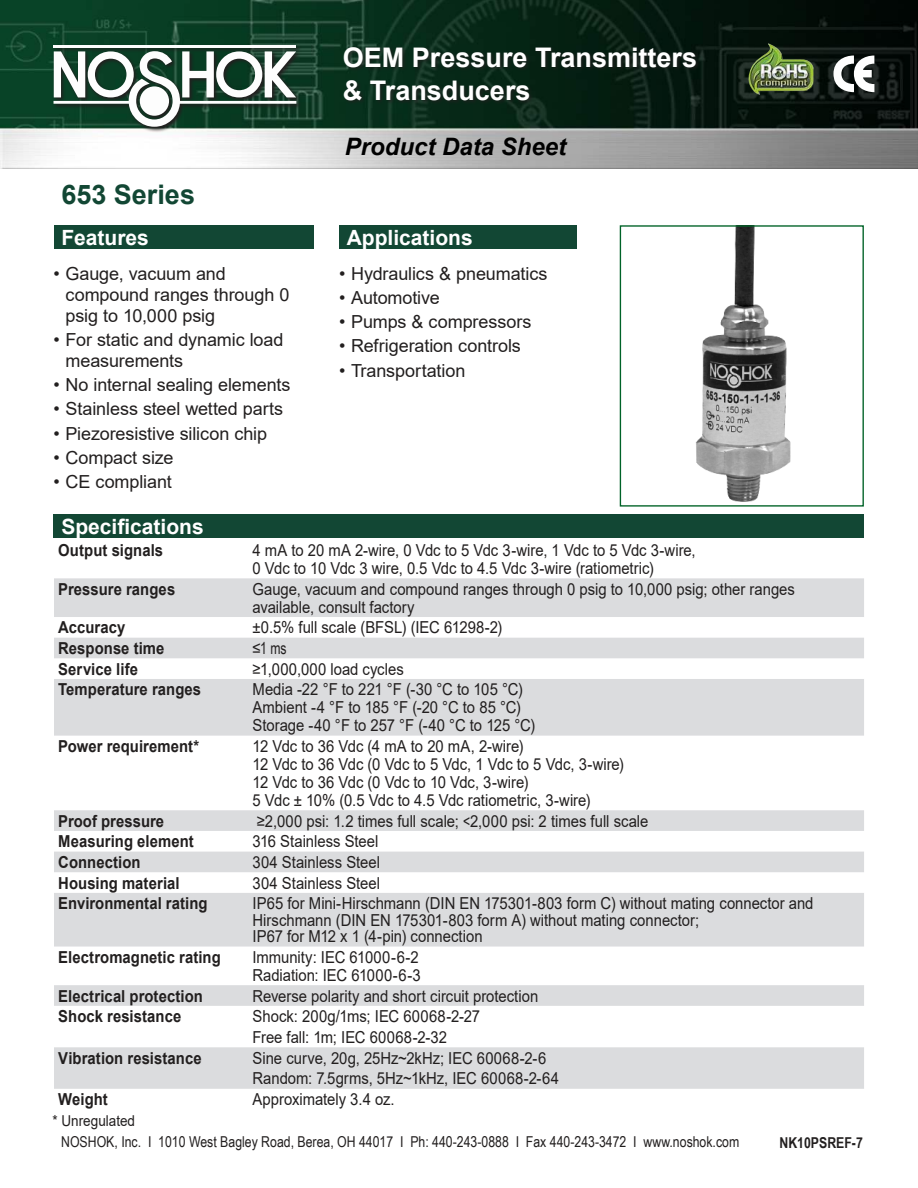
<style>
.page{position:relative;width:918px;height:1188px;background:#fff}
.page>*{position:absolute;margin:0;border:0;box-sizing:border-box;transform-origin:0 0}
.t1{font:700 27px/33px "Arial";color:#fff}
.t2{font:700 27px "Arial";color:#124734}
.t3{font:italic 700 24px "Arial";color:#000}
.t4{font:700 21px "Arial";color:#fff}
.t5{font:18px/21px "Arial";letter-spacing:-.005em;color:#221f1f}
.t6{font:16.5px/18px "Arial";color:#221f1f;scale:.9 1}
.t7{font:700 16.5px "Arial";letter-spacing:.005em;color:#221f1f;scale:.9 1}
.t8{font:16.5px "Arial Narrow";color:#221f1f;scale:.9 1}
.t9{font:15px "Arial Narrow";color:#221f1f}
.t10{font:15px "Arial";color:#221f1f;scale:.9 1}
.t11{font:700 15px "Arial Narrow";color:#221f1f}
.s1{font-family:"Arial Narrow"}
</style>
<div class="page">
<img style="left:696px;top:227px;width:95px;height:275px">
<img style="left:0;top:0;width:918px;height:168px">
<div style="left:343px;top:46px;width:359px;height:59px;background:#221f1f;opacity:.75"></div>
<svg style="left:833px;top:56px;width:41px;height:36px"></svg>
<svg style="left:52px;top:44px;width:250px;height:88px"></svg>
<hr style="left:54px;top:45px;width:242px;height:3px;background:#fdfdfd">
<svg style="left:54px;top:51px;width:242px;height:76px"></svg>
<div style="left:140px;top:86px;width:29px;height:30px;background:#fdfdfd;border-radius:50%"></div>
<svg style="left:54px;top:578px;width:810px;height:511px;fill:#dbdcde"></svg>
<div style="left:54px;top:514px;width:810px;height:24px;background:#124734"></div>
<div style="left:54px;top:225px;width:260px;height:24px;background:#124734"></div>
<div style="left:339px;top:225px;width:237px;height:24px;background:#124734"></div>
<div style="left:620px;top:225px;width:244px;height:282px;border:1px solid #006227"></div>
<img style="left:748px;top:43px;width:66px;height:52px">
<h1 class="t1" style="left:343px;top:43px;width:356px">OEM Pressure Transmitters &amp; Transducers</h1>
<h1 class="t2" style="left:61px;top:184px;width:135px">653 Series</h1>
<h2 class="t3" style="left:345px;top:132px;width:223px">Product Data Sheet</h2>
<p class="t4" style="left:61px;top:229px;width:89px">Features</p>
<p class="t4" style="left:347px;top:229px;width:128px">Applications</p>
<p class="t5" style="left:339px;top:265px;width:210px">• Hydraulics &amp; pneumatics</p>
<p class="t5" style="left:339px;top:289px;width:102px">• Automotive</p>
<p class="t5" style="left:339px;top:313px;width:194px">• Pumps &amp; compressors</p>
<p class="t5" style="left:339px;top:337px;width:183px">• Refrigeration controls</p>
<p class="t5" style="left:339px;top:362px;width:128px">• Transportation</p>
<p class="t5" style="left:66px;top:265px;width:225px;text-indent:-12px">• Gauge, vacuum and compound ranges through 0 psig to 10,000 psig</p>
<p class="t5" style="left:66px;top:331px;width:219px;text-indent:-12px">• For static and dynamic load measurements</p>
<p class="t5" style="left:54px;top:376px;width:238px">• No internal sealing elements</p>
<p class="t5" style="left:54px;top:400px;width:231px">• Stainless steel wetted parts</p>
<p class="t5" style="left:54px;top:425px;width:215px">• Piezoresistive silicon chip</p>
<p class="t5" style="left:54px;top:449px;width:122px">• Compact size</p>
<p class="t5" style="left:54px;top:473px;width:120px">• CE compliant</p>
<p class="t4" style="left:61px;top:511px;width:144px">Speci昀椀cations</p>
<p class="t7" style="left:58px;top:544px;width:118px">Output signals</p>
<p class="t6" style="left:253px;top:543px;width:494px">4 mA to 20 mA 2-wire, 0 Vdc to 5 Vdc 3-wire, 1 Vdc to 5 Vdc 3-wire,<br>0 Vdc to 10 Vdc 3 wire, 0.5 Vdc to 4.5 Vdc 3-wire (ratiometric)</p>
<p class="t7" style="left:58px;top:583px;width:131px">Pressure ranges</p>
<p class="t6" style="left:253px;top:581px;width:604px">Gauge, vacuum and compound ranges through 0 psig to 10,000 psig; other ranges available, consult factory</p>
<p class="t7" style="left:58px;top:621px;width:76px">Accuracy</p>
<p class="t6" style="left:253px;top:620px;width:279px">±0.5% full scale (BFSL) (IEC 61298-2)</p>
<p class="t7" style="left:58px;top:642px;width:120px">Response time</p>
<p class="t8" style="left:253px;top:636px;width:39px">≤1 ms</p>
<p class="t7" style="left:58px;top:663px;width:90px">Service life</p>
<p class="t6" style="left:253px;top:661px;width:170px"><span class="s1">≥</span>1,000,000 load cycles</p>
<p class="t7" style="left:58px;top:683px;width:160px">Temperature ranges</p>
<p class="t6" style="left:253px;top:682px;width:316px">Media -22 °F to 221 °F (-30 °C to 105 °C)<br>Ambient -4 °F to 185 °F (-20 °C to 85 °C)<br>Storage -40 °F to 257 °F (-40 °C to 125 °C)</p>
<p class="t7" style="left:58px;top:740px;width:158px">Power requirement*</p>
<p class="t6" style="left:253px;top:739px;width:414px">12 Vdc to 36 Vdc (4 mA to 20 mA, 2-wire)<br>12 Vdc to 36 Vdc (0 Vdc to 5 Vdc, 1 Vdc to 5 Vdc, 3-wire)<br>12 Vdc to 36 Vdc (0 Vdc to 10 Vdc, 3-wire)<br>5 Vdc ± 10% (0.5 Vdc to 4.5 Vdc ratiometric, 3-wire)</p>
<p class="t7" style="left:58px;top:815px;width:119px">Proof pressure</p>
<p class="t6" style="left:257px;top:813px;width:437px"><span class="s1">≥</span>2,000 psi: 1.2 times full scale; <span class="s1">&lt;</span>2,000 psi: 2 times full scale</p>
<p class="t7" style="left:58px;top:835px;width:152px">Measuring element</p>
<p class="t6" style="left:253px;top:834px;width:141px">316 Stainless Steel</p>
<p class="t7" style="left:58px;top:856px;width:93px">Connection</p>
<p class="t6" style="left:253px;top:855px;width:143px">304 Stainless Steel</p>
<p class="t7" style="left:58px;top:877px;width:136px">Housing material</p>
<p class="t6" style="left:253px;top:875px;width:143px">304 Stainless Steel</p>
<p class="t7" style="left:58px;top:897px;width:167px">Environmental rating</p>
<p class="t6" style="left:253px;top:897px;width:625px;line-height:16.5px">IP65 for Mini-Hirschmann (DIN EN 175301-803 form C) without mating connector and<br>Hirschmann (DIN EN 175301-803 form A) without mating connector;<br>IP67 for M12 x 1 (4-pin) connection</p>
<p class="t7" style="left:58px;top:951px;width:182px">Electromagnetic rating</p>
<p class="t6" style="left:253px;top:950px;width:189px">Immunity: IEC 61000-6-2<br>Radiation: IEC 61000-6-3</p>
<p class="t7" style="left:58px;top:990px;width:162px">Electrical protection</p>
<p class="t6" style="left:253px;top:988px;width:319px">Reverse polarity and short circuit protection</p>
<p class="t7" style="left:58px;top:1010px;width:138px">Shock resistance</p>
<p class="t6" style="left:253px;top:1007px;width:254px;line-height:20.9px">Shock: 200g/1ms; IEC 60068-2-27<br>Free fall: 1m; IEC 60068-2-32</p>
<p class="t7" style="left:58px;top:1052px;width:161px">Vibration resistance</p>
<p class="t6" style="left:253px;top:1049px;width:342px;line-height:20.9px">Sine curve, 20g, 25Hz~2kHz; IEC 60068-2-6<br>Random: 7.5grms, 5Hz~1kHz, IEC 60068-2-64</p>
<p class="t7" style="left:58px;top:1093px;width:57px">Weight</p>
<p class="t6" style="left:253px;top:1092px;width:159px">Approximately 3.4 oz.</p>
<p class="t10" style="left:52px;top:1115px;width:93px">* Unregulated</p>
<p class="t9" style="left:61px;top:1131px;width:680px">NOSHOK, Inc. I 1010 West Bagley Road, Berea, OH 44017 I Ph: 440-243-0888 I Fax 440-243-3472 I www.noshok.com</p>
<p class="t11" style="left:780px;top:1137px;width:85px">NK10PSREF-7</p>
</div>
